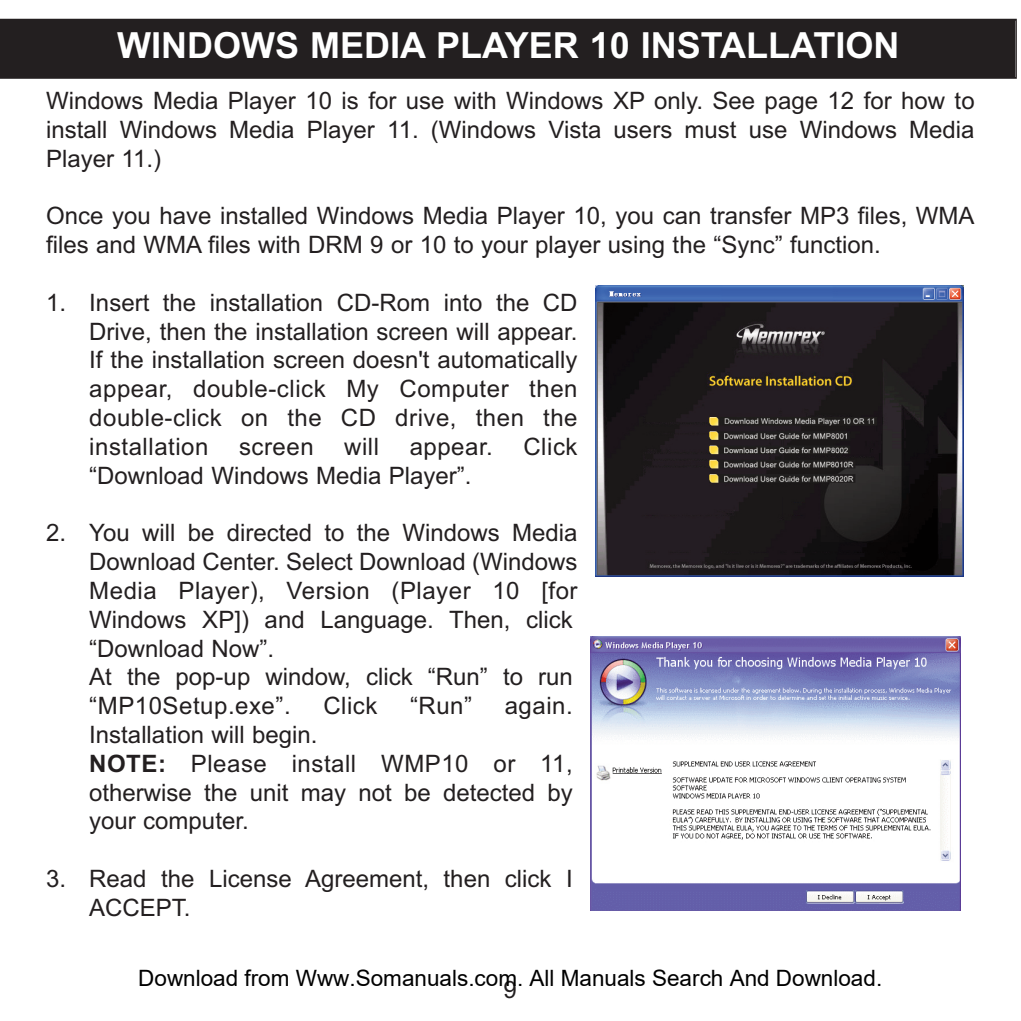
<style>
.page{position:relative;width:1021px;height:1021px;background:#fff}
.page>*{position:absolute;margin:0;border:0;box-sizing:border-box;transform-origin:0 0}
.t1{font:700 36px "Arial";color:#fff}
.t2{font:24px/28.8px "Arial";color:#231f20}
.t3{font:22.5px "Arial";color:#000}
.s1{font-weight:700}
</style>
<div class="page">
<div style="left:2px;top:20px;width:1013px;height:57px;background:#231f20"></div>
<div style="left:0;top:19px;width:1016px;height:60px;border:2px solid #231f20"></div>
<img style="left:591px;top:637px;width:369px;height:273px">
<img style="left:595px;top:285px;width:368px;height:291px">
<h1 class="t1" style="left:117px;top:25px;width:784px">WINDOWS MEDIA PLAYER 10 INSTALLATION</h1>
<p class="t2" style="left:46px;top:86px;width:930px;text-align:justify">Windows Media Player 10 is for use with Windows XP only. See page 12 for how to install Windows Media Player 11. (Windows Vista users must use Windows Media Player 11.)</p>
<p class="t2" style="left:46px;top:201px;width:930px">Once you have installed Windows Media Player 10, you can transfer MP3 files, WMA files and WMA files with DRM 9 or 10 to your player using the “Sync” function.</p>
<p class="t2" style="left:89px;top:288px;width:490px;text-align:justify;text-indent:-43px">1. Insert the installation CD-Rom into the CD Drive, then the installation screen will appear.<br>If the installation screen doesn't automatically appear, double-click My Computer then double-click on the CD drive, then the installation</p>
<p class="t2" style="left:239px;top:432px;width:76px">screen</p>
<p class="t2" style="left:344px;top:432px;width:36px">will</p>
<p class="t2" style="left:409px;top:432px;width:85px">appear.</p>
<p class="t2" style="left:523px;top:432px;width:56px">Click</p>
<p class="t2" style="left:89px;top:461px;width:384px">“Download Windows Media Player”.</p>
<p class="t2" style="left:89px;top:518px;width:490px;text-indent:-43px">2. You will be directed to the Windows Media Download Center. Select Download (Windows Media Player), Version (Player 10 [for Windows XP]) and Language. Then, click “Download Now”.<br>At the pop-up window, click “Run” to run “MP10Setup.exe”.</p>
<p class="t2" style="left:323px;top:691px;width:56px">Click</p>
<p class="t2" style="left:410px;top:691px;width:64px">“Run”</p>
<p class="t2" style="left:505px;top:691px;width:70px">again.</p>
<p class="t2" style="left:89px;top:720px;width:485px">Installation will begin.<br><span class="s1">NOTE:</span> Please install WMP10 or 11, otherwise the unit may not be detected by your computer.</p>
<p class="t2" style="left:89px;top:864px;width:485px;text-indent:-43px">3. Read the License Agreement, then click I<br>ACCEPT.</p>
<p class="t3" style="left:138px;top:965px;width:745px">Download from Www.Somanuals.com. All Manuals Search And Download.</p>
<p class="t2" style="left:503px;top:975px;width:15px">9</p>
</div>
